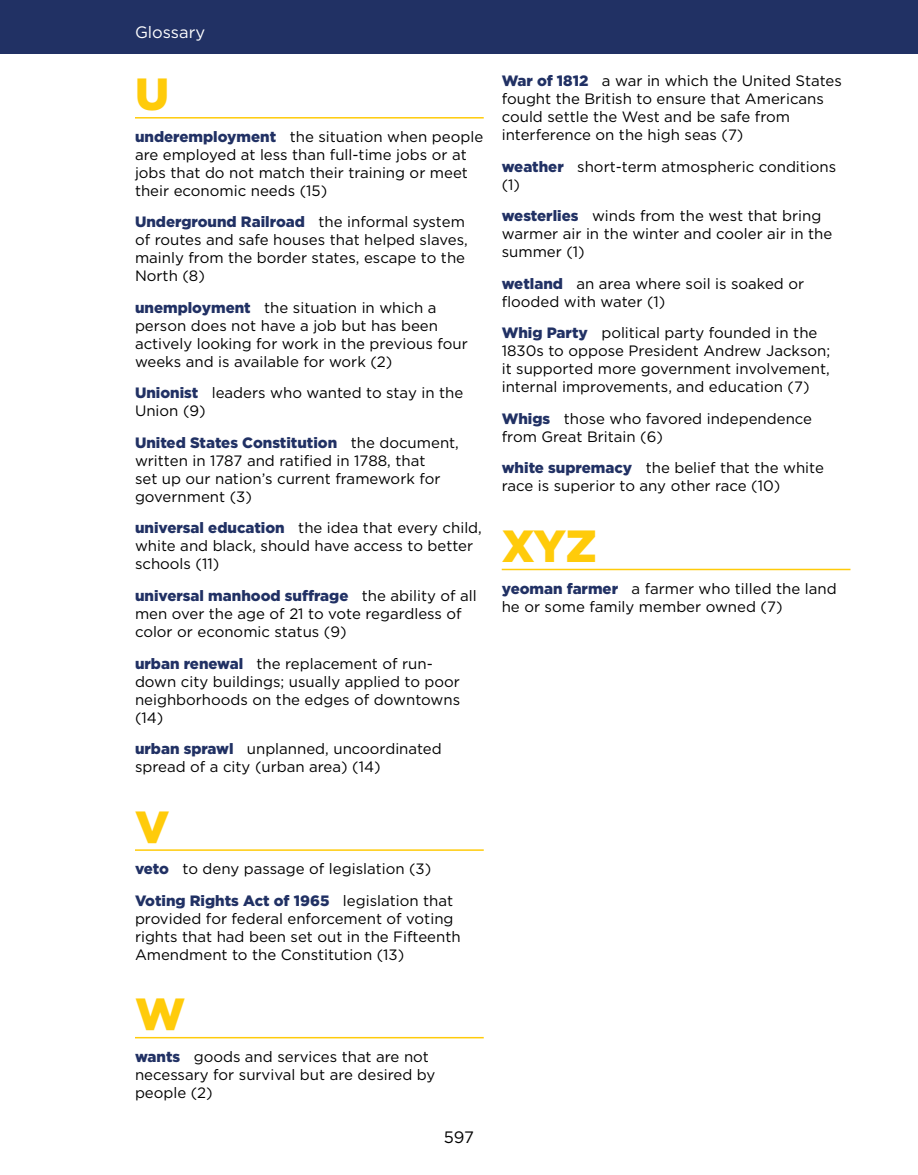
<style>
.page{position:relative;width:918px;height:1175px;background:#fff}
.page>*{position:absolute;margin:0;border:0;box-sizing:border-box;transform-origin:0 0}
.t1{font:900 45px "Gotham";color:#ffcb0a}
.t2{font:16.5px "Gotham";color:#fff}
.t3{font:16.5px "Gotham";color:#000}
.t4{font:15px/18px "Gotham";color:#000}
.s1{font-weight:900;color:#213164}
</style>
<div class="page">
<hr style="left:135px;top:117px;width:349px;height:1px;background:#ffcb0a">
<hr style="left:135px;top:849px;width:349px;height:1px;background:#ffcb0a">
<hr style="left:135px;top:1036px;width:349px;height:2px;background:#ffcb0a">
<svg style="left:135px;top:849px;width:43px;height:1px"></svg>
<svg style="left:135px;top:1036px;width:58px;height:1px"></svg>
<hr style="left:502px;top:568px;width:348px;height:2px;background:#ffcb0a">
<div style="left:0;top:0;width:918px;height:54px;background:#213164"></div>
<p class="t2" style="left:135px;top:22px;width:72px">Glossary</p>
<h1 class="t1" style="left:135px;top:63px;width:36px">U</h1>
<p class="t4" style="left:135px;top:127px;width:350px"><span class="s1">underemployment</span> the situation when people are employed at less than full-time jobs or at jobs that do not match their training or meet their economic needs (15)</p>
<p class="t4" style="left:135px;top:213px;width:334px"><span class="s1">Underground Railroad</span> the informal system of routes and safe houses that helped slaves, mainly from the border states, escape to the North (8)</p>
<p class="t4" style="left:135px;top:298px;width:334px"><span class="s1">unemployment</span> the situation in which a person does not have a job but has been actively looking for work in the previous four weeks and is available for work (2)</p>
<p class="t4" style="left:135px;top:384px;width:330px"><span class="s1">Unionist</span> leaders who wanted to stay in the<br>Union (9)</p>
<p class="t4" style="left:135px;top:433px;width:325px"><span class="s1">United States Constitution</span> the document, written in 1787 and ratified in 1788, that<br>set up our nation’s current framework for government (3)</p>
<p class="t4" style="left:135px;top:519px;width:348px"><span class="s1">universal education</span> the idea that every child, white and black, should have access to better schools (11)</p>
<p class="t4" style="left:135px;top:586px;width:343px"><span class="s1">universal manhood suffrage</span> the ability of all men over the age of 21 to vote regardless of color or economic status (9)</p>
<p class="t4" style="left:135px;top:654px;width:327px"><span class="s1">urban renewal</span> the replacement of run&shy;down city buildings; usually applied to poor neighborhoods on the edges of downtowns (14)</p>
<p class="t4" style="left:135px;top:739px;width:308px"><span class="s1">urban sprawl</span> unplanned, uncoordinated spread of a city (urban area) (14)</p>
<h1 class="t1" style="left:135px;top:795px;width:36px">V</h1>
<p class="t4" style="left:135px;top:852px;width:320px;line-height:31.5px"><span class="s1">veto</span> to deny passage of legislation (3)<br><span class="s1">Voting Rights Act of 1965</span> legislation that</p>
<p class="t4" style="left:135px;top:909px;width:327px">provided for federal enforcement of voting rights that had been set out in the Fifteenth<br>Amendment to the Constitution (13)</p>
<h1 class="t1" style="left:135px;top:983px;width:52px">W</h1>
<p class="t4" style="left:135px;top:1047px;width:302px"><span class="s1">wants</span> goods and services that are not necessary for survival but are desired by people (2)</p>
<p class="t3" style="left:444px;top:1126px;width:32px">597</p>
<p class="t4" style="left:502px;top:72px;width:342px"><span class="s1">War of 1812</span> a war in which the United States fought the British to ensure that Americans could settle the West and be safe from interference on the high seas (7)</p>
<p class="t4" style="left:502px;top:157px;width:336px"><span class="s1">weather</span> short-term atmospheric conditions (1)</p>
<p class="t4" style="left:502px;top:207px;width:332px"><span class="s1">westerlies</span> winds from the west that bring warmer air in the winter and cooler air in the summer (1)</p>
<p class="t4" style="left:502px;top:274px;width:304px"><span class="s1">wetland</span> an area where soil is soaked or flooded with water (1)</p>
<p class="t4" style="left:502px;top:324px;width:330px"><span class="s1">Whig Party</span> political party founded in the 1830s to oppose President Andrew Jackson; it supported more government involvement, internal improvements, and education (7)</p>
<p class="t4" style="left:502px;top:409px;width:312px"><span class="s1">Whigs</span> those who favored independence from Great Britain (6)</p>
<p class="t4" style="left:502px;top:459px;width:324px"><span class="s1">white supremacy</span> the belief that the white race is superior to any other race (10)</p>
<h1 class="t1" style="left:502px;top:515px;width:97px">XYZ</h1>
<p class="t4" style="left:502px;top:579px;width:336px"><span class="s1">yeoman farmer</span> a farmer who tilled the land he or some family member owned (7)</p>
</div>
